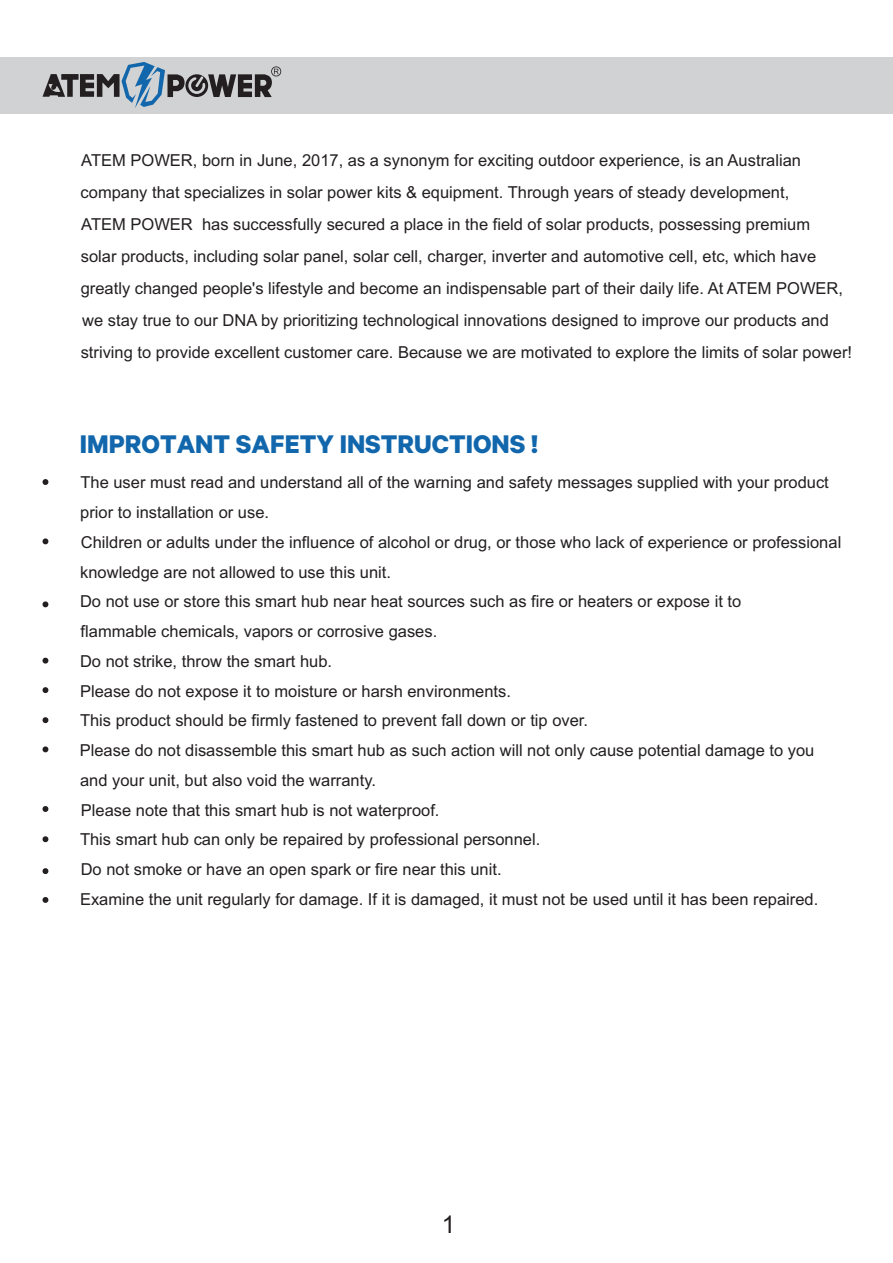
<style>
.page{position:relative;width:893px;height:1263px;background:#fff}
.page>*{position:absolute;margin:0;border:0;box-sizing:border-box;transform-origin:0 0}
.t1{font:700 24.6px "Calibre";color:#1267ac}
.t2{font:24.45px "Arial";color:#231f20}
.t3{font:16.5px/29.7px "Arial";color:#231f20}
</style>
<div class="page">
<div style="left:0;top:57px;width:893px;height:56px;background:#d1d2d4"></div>
<svg style="left:43px;top:62px;width:238px;height:46px"></svg>
<svg style="left:43px;top:479px;width:5px;height:6px"></svg>
<svg style="left:43px;top:538px;width:5px;height:6px"></svg>
<svg style="left:43px;top:601px;width:5px;height:6px"></svg>
<svg style="left:43px;top:658px;width:5px;height:5px"></svg>
<svg style="left:43px;top:717px;width:5px;height:6px"></svg>
<svg style="left:43px;top:836px;width:5px;height:6px"></svg>
<svg style="left:43px;top:868px;width:5px;height:6px"></svg>
<svg style="left:43px;top:897px;width:5px;height:6px"></svg>
<svg style="left:43px;top:687px;width:5px;height:6px"></svg>
<svg style="left:43px;top:746px;width:5px;height:6px"></svg>
<svg style="left:43px;top:806px;width:5px;height:6px"></svg>
<p class="t3" style="left:81px;top:146px;width:773px;line-height:32px">ATEM POWER, born in June, 2017, as a synonym for exciting outdoor experience, is an Australian company that specializes in solar power kits &amp; equipment. Through years of steady development,<br>ATEM POWER has successfully secured a place in the field of solar products, possessing premium<br>solar products, including solar panel, solar cell, charger, inverter and automotive cell, etc, which have greatly changed people's lifestyle and become an indispensable part of their daily life. At ATEM POWER, we stay true to our DNA by prioritizing technological innovations designed to improve our products and striving to provide excellent customer care. Because we are motivated to explore the limits of solar power!</p>
<h1 class="t1" style="left:80px;top:430px;width:460px">IMPROTANT SAFETY INSTRUCTIONS !</h1>
<p class="t3" style="left:80px;top:469px;width:763px">The user must read and understand all of the warning and safety messages supplied with your product prior to installation or use.<br>Children or adults under the influence of alcohol or drug, or those who lack of experience or professional knowledge are not allowed to use this unit.<br>Do not use or store this smart hub near heat sources such as fire or heaters or expose it to<br>flammable chemicals, vapors or corrosive gases.<br>Do not strike, throw the smart hub.<br>Please do not expose it to moisture or harsh environments.<br>This product should be firmly fastened to prevent fall down or tip over.</p>
<p class="t3" style="left:80px;top:737px;width:736px">Please do not disassemble this smart hub as such action will not only cause potential damage to you</p>
<p class="t3" style="left:80px;top:767px;width:297px">and your unit, but also void the warranty.</p>
<p class="t3" style="left:81px;top:796px;width:360px">Please note that this smart hub is not waterproof.</p>
<p class="t3" style="left:80px;top:826px;width:740px">This smart hub can only be repaired by professional personnel.<br>Do not smoke or have an open spark or fire near this unit.<br>Examine the unit regularly for damage. If it is damaged, it must not be used until it has been repaired.</p>
<h2 class="t2" style="left:442px;top:1215px;width:15px">1</h2>
</div>
